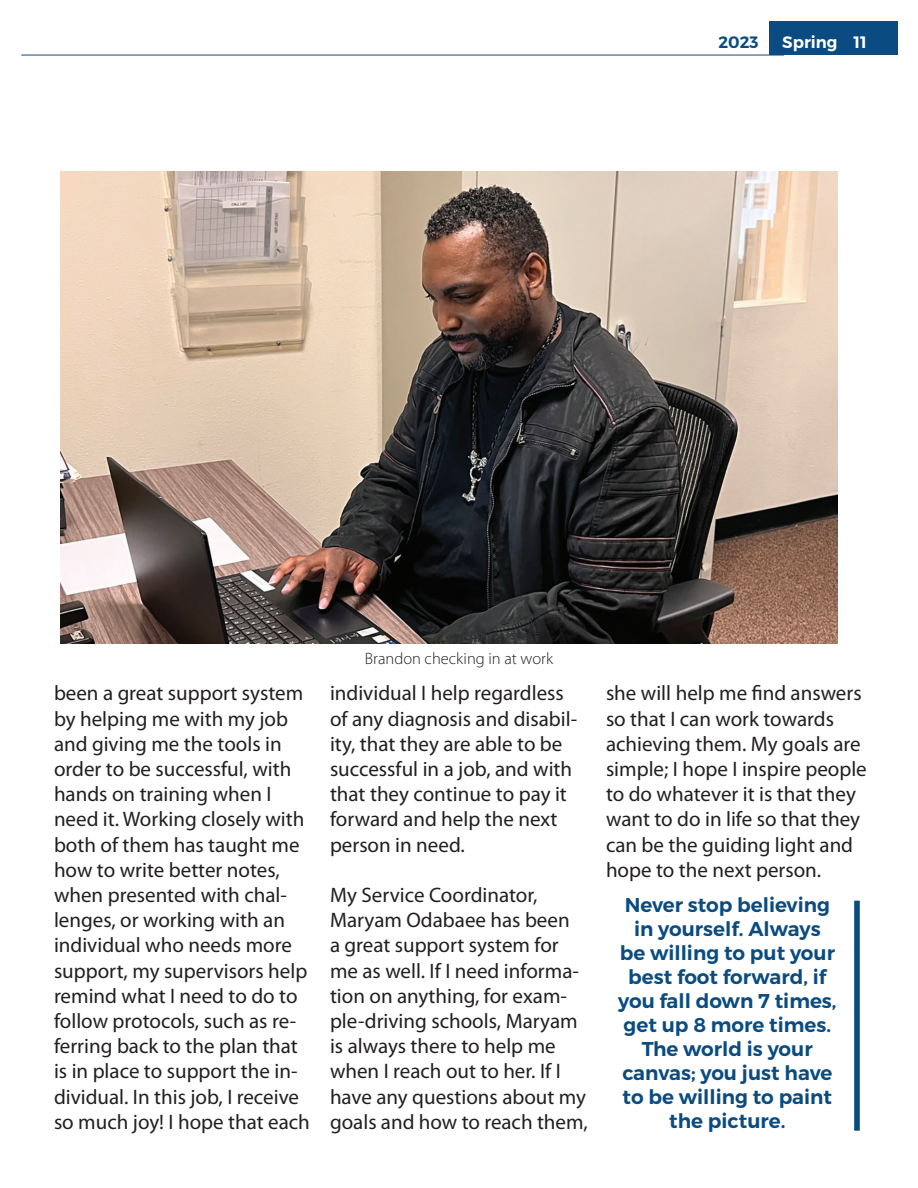
<style>
.page{position:relative;width:918px;height:1188px;background:#fff}
.page>*{position:absolute;margin:0;border:0;box-sizing:border-box;transform-origin:0 0}
.t1{font:21px/25.2px "Myriad Pro";color:#231f20}
.t2{font:600 19.95px/24px "Montserrat";color:#0a4c82;text-align:center}
.t3{font:300 16.5px "Myriad Pro";color:#231f20}
.t4{font:600 16.5px "Montserrat";color:#fff}
.t5{font:600 16.5px "Montserrat";color:#0a4c82}
</style>
<div class="page">
<hr style="left:21px;top:55px;width:763px;height:1px;background:#0a4c82">
<div style="left:769px;top:22px;width:129px;height:33px;background:#0a4c82"></div>
<div style="left:854px;top:901px;width:6px;height:230px;background:#0a4c82"></div>
<img style="left:60px;top:171px;width:778px;height:473px">
<p class="t5" style="left:718px;top:32px;width:42px">2023</p>
<p class="t4" style="left:782px;top:32px;width:86px">Spring 11</p>
<p class="t3" style="left:365px;top:650px;width:190px">Brandon checking in at work</p>
<p class="t1" style="left:54px;top:681px;width:257px">been a great support system by helping me with my job and giving me the tools in order to be successful, with hands on training when I need it. Working closely with both of them has taught me how to write better notes, when presented with chal&shy;lenges, or working with an individual who needs more support, my supervisors help remind what I need to do to follow protocols, such as re&shy;ferring back to the plan that is in place to support the in&shy;dividual. In this job, I receive so much joy! I hope that each</p>
<p class="t1" style="left:330px;top:681px;width:249px">individual I help regardless of any diagnosis and disabil&shy;ity, that they are able to be successful in a job, and with that they continue to pay it forward and help the next person in need.</p>
<p class="t1" style="left:330px;top:883px;width:260px">My Service Coordinator,<br>Maryam Odabaee has been<br>a great support system for me as well. If I need informa&shy;tion on anything, for exam&shy;ple-driving schools, Maryam is always there to help me when I reach out to her. If I have any questions about my goals and how to reach them,</p>
<p class="t1" style="left:606px;top:681px;width:262px">she will help me find answers so that I can work towards achieving them. My goals are simple; I hope I inspire people to do whatever it is that they want to do in life so that they can be the guiding light and hope to the next person.</p>
<p class="t2" style="left:618px;top:894px;width:220px">Never stop believing in yourself. Always<br>be willing to put your best foot forward, if you fall down 7 times, get up 8 more times.<br>The world is your canvas; you just have to be willing to paint the picture.</p>
</div>
